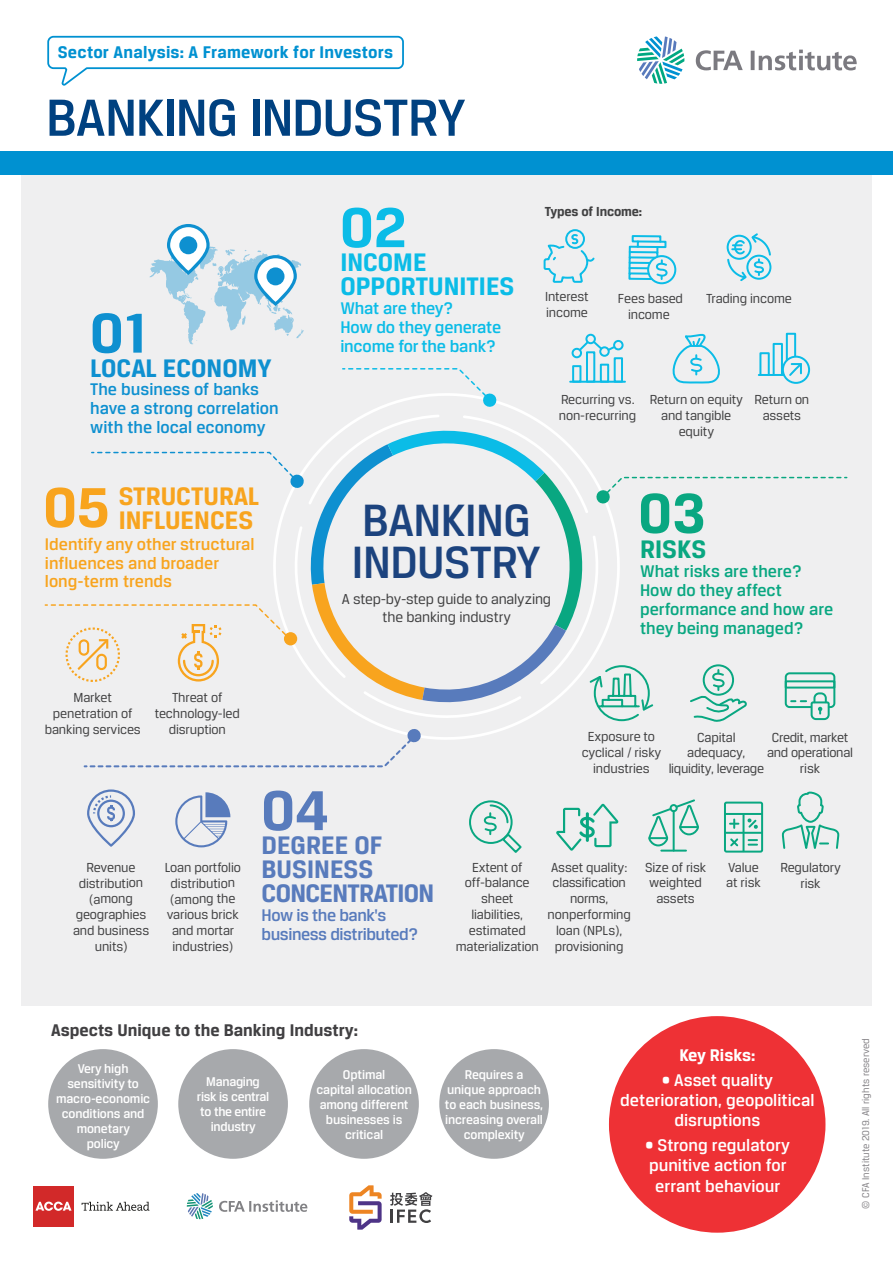
<style>
.page{position:relative;width:893px;height:1263px;background:#fff}
.page>*{position:absolute;margin:0;border:0;box-sizing:border-box;transform-origin:0 0}
.t1{font:500 55.5px "CFA Breuer Text";letter-spacing:-.02em;color:#004180}
.t2{font:500 48.15px/42.5px "CFA Breuer Text";letter-spacing:-.01em;color:#1c437e}
.t3{font:700 27px/23.9px "CFA Breuer Text";color:#587bbc}
.t4{font:700 27px/23.9px "CFA Breuer Text";color:#f8a41e;text-align:right}
.t5{font:700 27px/24px "CFA Breuer Text";color:#0bbce7}
.t6{font:700 27px "CFA Breuer Text";color:#0e90d0}
.t7{font:700 27px "CFA Breuer Text";color:#09a781}
.t8{font:500 18px/20.2px "CFA Breuer Text";color:#fff;text-align:center}
.t9{font:700 18px "CFA Breuer Text";letter-spacing:.01em;color:#0091d1}
.t10{font:700 18px "CFA Breuer Text";color:#414042}
.t11{font:700 18px "CFA Breuer Text";letter-spacing:-.005em;color:#fff}
.t12{font:500 17.85px/18.9px "CFA Breuer Text";color:#09a781}
.t13{font:500 17.85px/18.9px "CFA Breuer Text";color:#f8a41e}
.t14{font:500 17.85px/18.9px "CFA Breuer Text";color:#0e90d0}
.t15{font:500 17.85px/18.9px "CFA Breuer Text";letter-spacing:-.01em;color:#0bbce7}
.t16{font:500 17.85px/18.9px "CFA Breuer Text";letter-spacing:-.025em;color:#587bbc}
.t17{font:15.3px/17.5px "CFA Breuer Text";letter-spacing:-.01em;color:#414142;text-align:center}
.t18{font:13.95px/15.9px "CFA Breuer Text";letter-spacing:-.01em;color:#414142;text-align:center}
.t19{font:700 13.95px "CFA Breuer Text";letter-spacing:-.01em;color:#414142}
.t20{font:500 13.5px/15px "CFA Breuer Text";letter-spacing:-.01em;color:#fff;text-align:center}
.t21{font:10.5px "CFA Breuer Text";color:#848286}
.s1{font-size:59.7px}
</style>
<div class="page">
<div style="left:21px;top:170px;width:851px;height:835px;background:#efeff0"></div>
<div style="left:0;top:151px;width:893px;height:24px;background:#0091d1"></div>
<svg style="left:47px;top:36px;width:357px;height:50px"></svg>
<svg style="left:637px;top:36px;width:47px;height:48px"></svg>
<svg style="left:696px;top:50px;width:47px;height:20px"></svg>
<svg style="left:751px;top:51px;width:4px;height:19px"></svg>
<svg style="left:759px;top:50px;width:98px;height:20px"></svg>
<div style="left:33px;top:1186px;width:41px;height:40px;background:#d22929"></div>
<svg style="left:36px;top:1201px;width:114px;height:10px"></svg>
<svg style="left:186px;top:1193px;width:121px;height:26px"></svg>
<svg style="left:349px;top:1185px;width:33px;height:44px"></svg>
<svg style="left:390px;top:1192px;width:42px;height:31px"></svg>
<div style="left:609px;top:1016px;width:216px;height:217px;background:#ee3135;border-radius:50%"></div>
<div style="left:48px;top:1049px;width:110px;height:110px;background:#a7a9ac;border-radius:50%"></div>
<div style="left:178px;top:1049px;width:110px;height:110px;background:#a7a9ac;border-radius:50%"></div>
<div style="left:309px;top:1049px;width:110px;height:110px;background:#a7a9ac;border-radius:50%"></div>
<div style="left:439px;top:1049px;width:110px;height:110px;background:#a7a9ac;border-radius:50%"></div>
<svg style="left:343px;top:368px;width:154px;height:40px"></svg>
<svg style="left:556px;top:804px;width:62px;height:47px"></svg>
<svg style="left:175px;top:792px;width:55px;height:55px"></svg>
<hr style="left:570px;top:381px;width:55px;height:2px;background:#0bbce7">
<div style="left:572px;top:365px;width:9px;height:18px;border:2px solid #0bbce7"></div>
<div style="left:586px;top:351px;width:9px;height:32px;border:2px solid #0bbce7"></div>
<div style="left:600px;top:364px;width:9px;height:19px;border:2px solid #0bbce7"></div>
<div style="left:614px;top:357px;width:9px;height:26px;border:2px solid #0bbce7"></div>
<svg style="left:571px;top:333px;width:53px;height:26px"></svg>
<hr style="left:673px;top:811px;width:2px;height:40px;background:#09a781">
<hr style="left:661px;top:850px;width:25px;height:2px;background:#09a781">
<svg style="left:648px;top:799px;width:51px;height:48px"></svg>
<div style="left:724px;top:801px;width:39px;height:51px;border:2px solid #09a781;border-radius:2px"></div>
<svg style="left:730px;top:819px;width:8px;height:9px"></svg>
<svg style="left:730px;top:838px;width:9px;height:9px"></svg>
<hr style="left:725px;top:832px;width:37px;height:2px;background:#09a781">
<hr style="left:742px;top:814px;width:2px;height:37px;background:#09a781">
<svg style="left:749px;top:839px;width:8px;height:7px"></svg>
<svg style="left:747px;top:818px;width:11px;height:11px"></svg>
<hr style="left:725px;top:813px;width:37px;height:2px;background:#09a781">
<div style="left:469px;top:800px;width:44px;height:44px;border:2px solid #09a781;border-radius:50%"></div>
<svg style="left:481px;top:803px;width:41px;height:50px"></svg>
<svg style="left:87px;top:789px;width:48px;height:58px"></svg>
<svg style="left:781px;top:792px;width:59px;height:57px"></svg>
<div style="left:565px;top:229px;width:20px;height:20px;border:2px solid #0bbce7;border-radius:50%"></div>
<svg style="left:543px;top:233px;width:52px;height:50px"></svg>
<svg style="left:672px;top:333px;width:48px;height:51px"></svg>
<svg style="left:149px;top:224px;width:155px;height:120px"></svg>
<svg style="left:257px;top:258px;width:37px;height:44px"></svg>
<div style="left:267px;top:267px;width:17px;height:18px;background:#0e90d0;border-radius:50%"></div>
<div style="left:647px;top:255px;width:29px;height:29px;border:2px solid #0bbce7;border-radius:50%"></div>
<svg style="left:628px;top:235px;width:43px;height:46px"></svg>
<svg style="left:726px;top:233px;width:46px;height:48px"></svg>
<hr style="left:759px;top:374px;width:24px;height:2px;background:#0bbce7">
<div style="left:759px;top:352px;width:11px;height:24px;border:2px solid #0bbce7"></div>
<div style="left:773px;top:343px;width:10px;height:33px;border:2px solid #0bbce7"></div>
<div style="left:782px;top:356px;width:28px;height:28px;border:2px solid #0bbce7;border-radius:50%"></div>
<svg style="left:785px;top:332px;width:18px;height:46px"></svg>
<svg style="left:45px;top:414px;width:802px;height:354px"></svg>
<p class="t9" style="left:58px;top:42px;width:337px">Sector Analysis: A Framework for Investors</p>
<h1 class="t1" style="left:46px;top:87px;width:421px">BANKING INDUSTRY</h1>
<h3 class="t6" style="left:90px;top:352px;width:183px"><sup>01</sup>LOCAL ECONOMY</h3>
<p class="t14" style="left:90px;top:380px;width:190px">The business of banks have a strong correlation with the local economy</p>
<h3 class="t4" style="left:44px;top:484px;width:217px"><span class="s1">05</span> STRUCTURAL<br>INFLUENCES</h3>
<p class="t13" style="left:45px;top:534px;width:211px">Identify any other structural influences and broader long-term trends</p>
<p class="t18" style="left:45px;top:690px;width:98px">Market penetration of banking services</p>
<p class="t18" style="left:155px;top:690px;width:86px">Threat of technology-led disruption</p>
<h3 class="t5" style="left:340px;top:250px;width:176px"><sup>02</sup>INCOME<br>OPPORTUNITIES</h3>
<p class="t15" style="left:340px;top:298px;width:163px">What are they?<br>How do they generate income for the bank?</p>
<p class="t19" style="left:545px;top:204px;width:99px">Types of Income:</p>
<p class="t18" style="left:545px;top:288px;width:45px;text-align:left">Interest income</p>
<p class="t18" style="left:618px;top:291px;width:67px">Fees based income</p>
<p class="t18" style="left:706px;top:291px;width:87px">Trading income</p>
<p class="t18" style="left:559px;top:391px;width:79px;text-align:left">Recurring vs. non-recurring</p>
<p class="t18" style="left:650px;top:391px;width:95px">Return on equity and tangible equity</p>
<p class="t18" style="left:754px;top:391px;width:56px">Return on assets</p>
<h2 class="t2" style="left:352px;top:498px;width:191px">BANKING<br>INDUSTRY</h2>
<p class="t17" style="left:342px;top:590px;width:211px">A step-by-step guide to analyzing the banking industry</p>
<h3 class="t7" style="left:639px;top:534px;width:69px"><sup>03</sup>RISKS</h3>
<p class="t12" style="left:640px;top:562px;width:195px">What risks are there?<br>How do they affect performance and how are they being managed?</p>
<p class="t18" style="left:582px;top:729px;width:81px">Exposure to cyclical / risky industries</p>
<p class="t18" style="left:767px;top:729px;width:87px">Credit, market and operational risk</p>
<p class="t18" style="left:669px;top:729px;width:97px">Capital adequacy, liquidity, leverage</p>
<h3 class="t3" style="left:262px;top:833px;width:174px"><sup>04</sup>DEGREE OF<br>BUSINESS<br>CONCENTRATION</h3>
<p class="t16" style="left:262px;top:905px;width:158px">How is the bank's business distributed?</p>
<p class="t18" style="left:456px;top:859px;width:84px">Extent of off-balance sheet liabilities, estimated materialization</p>
<p class="t18" style="left:645px;top:859px;width:63px">Size of risk weighted assets</p>
<p class="t18" style="left:726px;top:859px;width:36px;text-align:left">Value at risk</p>
<p class="t18" style="left:73px;top:859px;width:78px">Revenue distribution (among geographies and business units)</p>
<p class="t18" style="left:165px;top:859px;width:78px">Loan portfolio distribution (among the various brick and mortar industries)</p>
<p class="t18" style="left:780px;top:859px;width:62px">Regulatory risk</p>
<p class="t18" style="left:548px;top:859px;width:85px">Asset quality: classification norms, nonperforming loan (NPLs), provisioning</p>
<p class="t10" style="left:51px;top:1019px;width:308px">Aspects Unique to the Banking Industry:</p>
<p class="t20" style="left:56px;top:1060px;width:96px">Very high sensitivity to macro-economic conditions and monetary<br>policy</p>
<p class="t20" style="left:197px;top:1074px;width:74px">Managing risk is central to the entire industry</p>
<p class="t20" style="left:316px;top:1066px;width:97px">Optimal<br>capital allocation among different businesses is critical</p>
<p class="t20" style="left:445px;top:1066px;width:100px">Requires a unique approach to each business, increasing overall complexity</p>
<p class="t11" style="left:679px;top:1045px;width:77px">Key Risks:</p>
<p class="t8" style="left:620px;top:1069px;width:196px">• Asset quality deterioration, geopolitical disruptions</p>
<p class="t8" style="left:645px;top:1135px;width:146px">• Strong regulatory punitive action for errant behaviour</p>
<p class="t21" style="left:860px;top:1208px;width:172px;rotate:-90deg">© CFA Institute 2019. All rights reserved</p>
</div>
